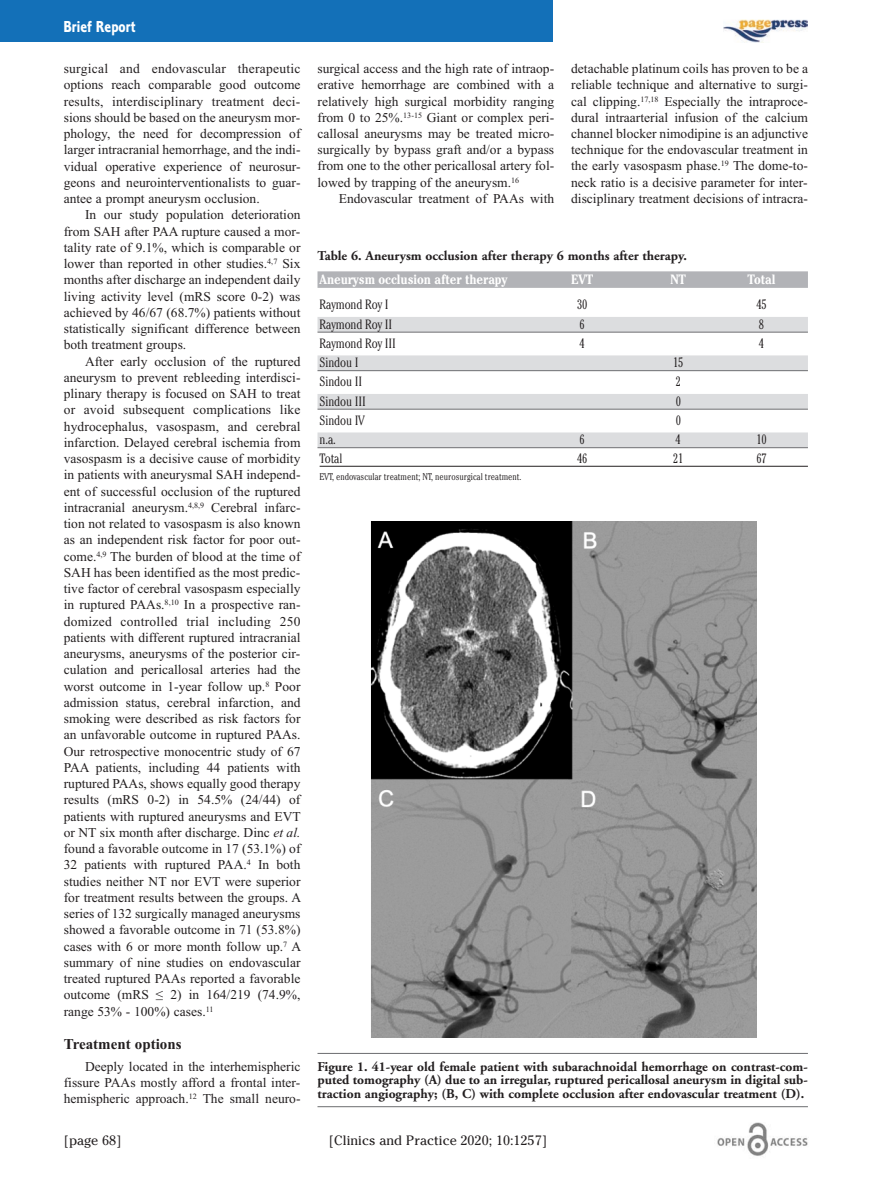
<style>
.page{position:relative;width:893px;height:1191px;background:#fff}
.page>*{position:absolute;margin:0;border:0;box-sizing:border-box;transform-origin:0 0}
.t1{font:16.5px "Corinthian Bold Condensed Plain";color:#fff}
.t2{font:700 15px "Times New Roman";color:#231f20}
.t3{font:13.5px/16.2px "Times New Roman";color:#231f20;text-align:justify}
.t4{font:700 13.5px/13.5px "Adobe Garamond";color:#231f20;text-align:justify}
.t5{font:300 condensed 13.5px "Cheltenham";letter-spacing:-.01em;color:#231f20}
.t6{font:13.5px "Cheltenham";color:#231f20}
.t7{font:700 condensed 13.5px "Cheltenham";letter-spacing:-.01em;color:#fff}
.t8{font:300 condensed 9.75px "Cheltenham";color:#231f20}
.s1{font-style:italic}
</style>
<div class="page">
<div style="left:0;top:0;width:553px;height:42px;background:#1370b8"></div>
<img style="left:717px;top:1123px;width:91px;height:33px">
<img style="left:723px;top:19px;width:84px;height:24px">
<div style="left:317px;top:271px;width:491px;height:17px;background:#b2b3b7"></div>
<div style="left:317px;top:317px;width:491px;height:15px;background:#dcdddf"></div>
<hr style="left:317px;top:332px;width:491px;height:1px;background:#6c6d70">
<div style="left:317px;top:355px;width:491px;height:15px;background:#dcdddf"></div>
<hr style="left:317px;top:370px;width:491px;height:1px;background:#6c6d70">
<div style="left:317px;top:394px;width:491px;height:15px;background:#dcdddf"></div>
<hr style="left:317px;top:409px;width:491px;height:1px;background:#6c6d70">
<div style="left:317px;top:432px;width:491px;height:15px;background:#dcdddf"></div>
<hr style="left:317px;top:447px;width:491px;height:1px;background:#6c6d70">
<hr style="left:320px;top:466px;width:488px;height:1px;background:#231f20">
<hr style="left:317px;top:1053px;width:491px;height:1px;background:#6c6d70">
<hr style="left:317px;top:1106px;width:491px;height:1px;background:#6c6d70">
<img style="left:371px;top:521px;width:385px;height:516px">
<p class="t1" style="left:63px;top:21px;width:74px">Brief Report</p>
<p class="t3" style="left:64px;top:60px;width:238px">surgical and endovascular therapeutic options reach comparable good outcome results, interdisciplinary treatment deci&shy;sions should be based on the aneurysm mor&shy;phology, the need for decompression of larger intracranial hemorrhage, and the indi&shy;vidual operative experience of neurosur&shy;geons and neurointerventionalists to guar&shy;antee a prompt aneurysm occlusion.</p>
<p class="t3" style="left:64px;top:207px;width:238px;text-indent:21px">In our study population deterioration from SAH after PAA rupture caused a mor&shy;tality rate of 9.1%, which is comparable or lower than reported in other studies.<sup>4,7</sup> Six months after discharge an independent daily living activity level (mRS score 0-2) was achieved by 46/67 (68.7%) patients without statistically significant difference between both treatment groups.</p>
<p class="t3" style="left:64px;top:353px;width:239px;text-indent:21px">After early occlusion of the ruptured aneurysm to prevent rebleeding interdisci&shy;plinary therapy is focused on SAH to treat or avoid subsequent complications like hydrocephalus, vasospasm, and cerebral infarction. Delayed cerebral ischemia from vasospasm is a decisive cause of morbidity in patients with aneurysmal SAH independ&shy;ent of successful occlusion of the ruptured intracranial aneurysm.<sup>4,8,9</sup> Cerebral infarc&shy;tion not related to vasospasm is also known as an independent risk factor for poor out&shy;come.<sup>4,9</sup> The burden of blood at the time of SAH has been identified as the most predic&shy;tive factor of cerebral vasospasm especially in ruptured PAAs.<sup>8,10</sup> In a prospective ran&shy;domized controlled trial including 250 patients with different ruptured intracranial aneurysms, aneurysms of the posterior cir&shy;culation and pericallosal arteries had the worst outcome in 1-year follow up.<sup>8</sup> Poor admission status, cerebral infarction, and smoking were described as risk factors for an unfavorable outcome in ruptured PAAs.<br>Our retrospective monocentric study of 67<br>PAA patients, including 44 patients with ruptured PAAs, shows equally good therapy results (mRS 0-2) in 54.5% (24/44) of patients with ruptured aneurysms and EVT or NT six month after discharge. Dinc <span class="s1">et al. </span>found a favorable outcome in 17 (53.1%) of 32 patients with ruptured PAA.<sup>4</sup> In both studies neither NT nor EVT were superior for treatment results between the groups. A series of 132 surgically managed aneurysms showed a favorable outcome in 71 (53.8%) cases with 6 or more month follow up.<sup>7</sup> A summary of nine studies on endovascular treated ruptured PAAs reported a favorable outcome (mRS ≤ 2) in 164/219 (74.9%, range 53% - 100%) cases.<sup>11</sup></p>
<p class="t2" style="left:64px;top:1035px;width:119px">Treatment options</p>
<p class="t3" style="left:64px;top:1057px;width:238px;text-indent:21px">Deeply located in the interhemispheric fissure PAAs mostly afford a frontal inter&shy;hemispheric approach.<sup>12</sup> The small neuro-</p>
<p class="t3" style="left:317px;top:60px;width:238px">surgical access and the high rate of intraop&shy;erative hemorrhage are combined with a relatively high surgical morbidity ranging from 0 to 25%.<sup>13-15</sup> Giant or complex peri&shy;callosal aneurysms may be treated micro&shy;surgically by bypass graft and/or a bypass from one to the other pericallosal artery fol&shy;lowed by trapping of the aneurysm.<sup>16</sup></p>
<p class="t3" style="left:339px;top:190px;width:217px">Endovascular treatment of PAAs with</p>
<p class="t3" style="left:571px;top:60px;width:238px">detachable platinum coils has proven to be a reliable technique and alternative to surgi&shy;cal clipping.<sup>17,18</sup> Especially the intraproce&shy;dural intraarterial infusion of the calcium channel blocker nimodipine is an adjunctive technique for the endovascular treatment in the early vasospasm phase.<sup>19</sup> The dome-to&shy;neck ratio is a decisive parameter for inter&shy;disciplinary treatment decisions of intracra-</p>
<p class="t4" style="left:317px;top:250px;width:371px">Table 6. Aneurysm occlusion after therapy 6 months after therapy.</p>
<p class="t7" style="left:320px;top:274px;width:189px">Aneurysm occlusion after therapy</p>
<p class="t7" style="left:571px;top:274px;width:24px">EVT</p>
<p class="t7" style="left:670px;top:274px;width:17px">NT</p>
<p class="t7" style="left:748px;top:274px;width:29px">Total</p>
<p class="t5" style="left:320px;top:300px;width:70px">Raymond Roy I</p>
<p class="t5" style="left:577px;top:300px;width:12px">30</p>
<p class="t5" style="left:756px;top:300px;width:12px">45</p>
<p class="t5" style="left:320px;top:319px;width:74px">Raymond Roy II</p>
<p class="t5" style="left:580px;top:319px;width:7px">6</p>
<p class="t5" style="left:759px;top:319px;width:7px">8</p>
<p class="t5" style="left:320px;top:338px;width:78px">Raymond Roy III</p>
<p class="t5" style="left:580px;top:338px;width:7px">4</p>
<p class="t5" style="left:759px;top:338px;width:7px">4</p>
<p class="t5" style="left:320px;top:357px;width:40px">Sindou I</p>
<p class="t5" style="left:673px;top:357px;width:12px">15</p>
<p class="t5" style="left:320px;top:377px;width:44px">Sindou II</p>
<p class="t5" style="left:676px;top:377px;width:7px">2</p>
<p class="t5" style="left:320px;top:396px;width:48px">Sindou III</p>
<p class="t5" style="left:676px;top:396px;width:7px">0</p>
<p class="t5" style="left:320px;top:415px;width:46px">Sindou IV</p>
<p class="t5" style="left:676px;top:415px;width:7px">0</p>
<p class="t5" style="left:320px;top:434px;width:18px">n.a.</p>
<p class="t5" style="left:580px;top:434px;width:7px">6</p>
<p class="t5" style="left:676px;top:434px;width:7px">4</p>
<p class="t5" style="left:756px;top:434px;width:12px">10</p>
<p class="t5" style="left:320px;top:454px;width:24px">Total</p>
<p class="t5" style="left:577px;top:454px;width:12px">46</p>
<p class="t5" style="left:673px;top:454px;width:12px">21</p>
<p class="t5" style="left:756px;top:454px;width:12px">67</p>
<p class="t8" style="left:320px;top:473px;width:203px">EVT, endovascular treatment; NT, neurosurgical treatment.</p>
<p class="t4" style="left:317px;top:1061px;width:492px">Figure 1. 41-year old female patient with subarachnoidal hemorrhage on contrast-com&shy;puted tomography (A) due to an irregular, ruptured pericallosal aneurysm in digital sub&shy;traction angiography; (B, C) with complete occlusion after endovascular treatment (D).</p>
<p class="t6" style="left:64px;top:1132px;width:59px">[page 68]</p>
<p class="t6" style="left:329px;top:1132px;width:220px">[Clinics and Practice 2020; 10:1257]</p>
</div>
